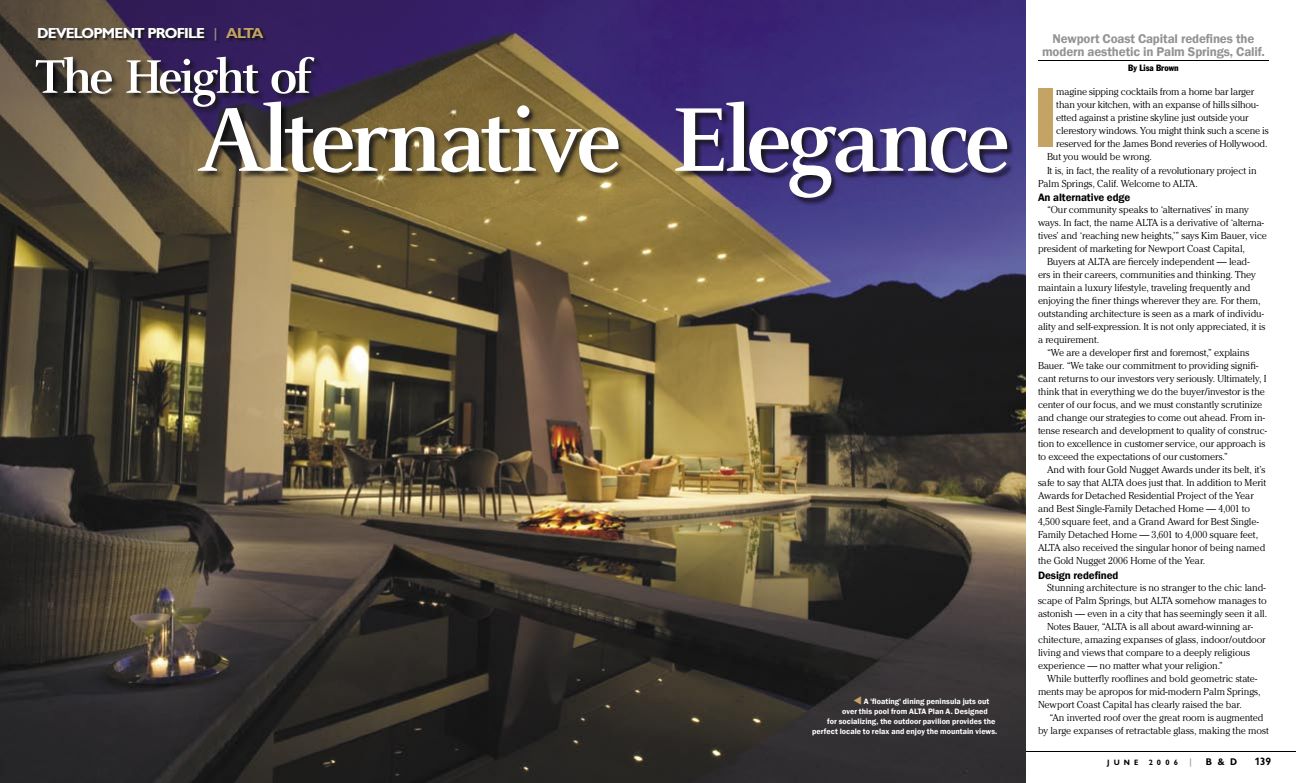
<style>
.page{position:relative;width:1296px;height:783px;background:#fff}
.page>*{position:absolute;margin:0;border:0;box-sizing:border-box;transform-origin:0 0}
.t1{font:700 100px "Celeste";letter-spacing:-.05em;color:#fff}
.t2{font:700 86.4px "Gill Sans";color:#c5a365}
.t3{font:700 52px "Celeste";letter-spacing:-.055em;color:#fff}
.t4{font:15px "Gill Sans Bld";letter-spacing:-.05em;color:#fff;scale:1.1 1}
.t5{font:600 13px/13px "Franklin Gothic";letter-spacing:-.01em;color:#939393;text-align:center}
.t6{font:600 11px "Franklin Gothic";letter-spacing:-.005em;color:#000}
.t7{font:11px "Gill Sans Bld";color:#000}
.t8{font:300 10px "Cheltenham";letter-spacing:-.01em;color:#000}
.t9{font:10px "Gill Sans Bld";color:#000}
.t10{font:condensed 9px "Franklin Gothic";color:#000}
.t11{font:600 8px "Franklin Gothic";letter-spacing:.005em;color:#fff}
.t12{font:8px "Gill Sans Bld";letter-spacing:.525em;color:#000}
.s1{color:#939393}
.s2{color:#c5a365}
.s3{font-size:10px;color:#939393}
</style>
<div class="page">
<hr style="left:648px;top:751px;width:648px;height:1px;background:#000">
<img style="left:0;top:0;width:1026px;height:783px">
<img style="left:37px;top:28px;width:230px;height:16px">
<hr style="left:1038px;top:60px;width:231px;height:1px;background:#000">
<img style="left:35px;top:56px;width:980px;height:150px">
<h3 class="t4" style="left:37px;top:23px;width:208px">DEVELOPMENT PROFILE <span class="s1">|</span> <span class="s2">ALTA</span></h3>
<h3 class="t5" style="left:1042px;top:33px;width:224px">Newport Coast Capital redefines the modern aesthetic in Palm Springs, Calif.</h3>
<p class="t10" style="left:1128px;top:63px;width:52px">By Lisa Brown</p>
<h2 class="t2" style="left:1031px;top:67px;width:30px">I</h2>
<p class="t8" style="left:1056px;top:86px;width:199px">magine sipping cocktails from a home bar larger</p>
<h3 class="t3" style="left:35px;top:48px;width:279px">The Height of</h3>
<h1 class="t1" style="left:197px;top:84px;width:815px">Alternative Elegance</h1>
<p class="t8" style="left:1056px;top:99px;width:204px">than your kitchen, with an expanse of hills silhou-</p>
<p class="t8" style="left:1056px;top:112px;width:194px">etted against a pristine skyline just outside your</p>
<p class="t8" style="left:1056px;top:125px;width:214px">clerestory windows. You might think such a scene is</p>
<p class="t8" style="left:1056px;top:138px;width:213px">reserved for the James Bond reveries of Hollywood.</p>
<p class="t8" style="left:1047px;top:151px;width:106px">But you would be wrong.</p>
<p class="t8" style="left:1047px;top:164px;width:211px">It is, in fact, the reality of a revolutionary project in</p>
<p class="t8" style="left:1038px;top:177px;width:161px">Palm Springs, Calif. Welcome to ALTA.</p>
<p class="t6" style="left:1038px;top:190px;width:94px">An alternative edge</p>
<p class="t8" style="left:1047px;top:203px;width:204px">“Our community speaks to ‘alternatives’ in many</p>
<p class="t8" style="left:1038px;top:216px;width:228px">ways. In fact, the name ALTA is a derivative of ‘alterna-</p>
<p class="t8" style="left:1038px;top:229px;width:231px">tives’ and ‘reaching new heights,’” says Kim Bauer, vice</p>
<p class="t8" style="left:1038px;top:242px;width:208px">president of marketing for Newport Coast Capital,</p>
<p class="t8" style="left:1047px;top:256px;width:204px">Buyers at ALTA are fiercely independent — lead-</p>
<p class="t8" style="left:1038px;top:269px;width:219px">ers in their careers, communities and thinking. They</p>
<p class="t8" style="left:1038px;top:282px;width:214px">maintain a luxury lifestyle, traveling frequently and</p>
<p class="t8" style="left:1038px;top:295px;width:224px">enjoying the finer things wherever they are. For them,</p>
<p class="t8" style="left:1038px;top:308px;width:228px">outstanding architecture is seen as a mark of individu-</p>
<p class="t8" style="left:1038px;top:321px;width:229px">ality and self-expression. It is not only appreciated, it is</p>
<p class="t8" style="left:1038px;top:334px;width:63px">a requirement.</p>
<p class="t8" style="left:1047px;top:347px;width:204px">“We are a developer first and foremost,” explains</p>
<p class="t8" style="left:1038px;top:360px;width:222px">Bauer. “We take our commitment to providing signifi-</p>
<p class="t8" style="left:1038px;top:373px;width:230px">cant returns to our investors very seriously. Ultimately, I</p>
<p class="t8" style="left:1038px;top:386px;width:228px">think that in everything we do the buyer/investor is the</p>
<p class="t8" style="left:1038px;top:399px;width:226px">center of our focus, and we must constantly scrutinize</p>
<p class="t8" style="left:1038px;top:412px;width:228px">and change our strategies to come out ahead. From in-</p>
<p class="t8" style="left:1038px;top:425px;width:230px">tense research and development to quality of construc-</p>
<p class="t8" style="left:1038px;top:438px;width:229px">tion to excellence in customer service, our approach is</p>
<p class="t8" style="left:1038px;top:451px;width:191px">to exceed the expectations of our customers.”</p>
<p class="t8" style="left:1047px;top:464px;width:220px">And with four Gold Nugget Awards under its belt, it’s</p>
<p class="t8" style="left:1038px;top:477px;width:230px">safe to say that ALTA does just that. In addition to Merit</p>
<p class="t8" style="left:1038px;top:490px;width:217px">Awards for Detached Residential Project of the Year</p>
<p class="t8" style="left:1038px;top:503px;width:214px">and Best Single-Family Detached Home — 4,001 to</p>
<p class="t8" style="left:1038px;top:516px;width:222px">4,500 square feet, and a Grand Award for Best Single-</p>
<p class="t8" style="left:1038px;top:529px;width:222px">Family Detached Home — 3,601 to 4,000 square feet,</p>
<p class="t8" style="left:1038px;top:542px;width:229px">ALTA also received the singular honor of being named</p>
<p class="t8" style="left:1038px;top:555px;width:169px">the Gold Nugget 2006 Home of the Year.</p>
<p class="t6" style="left:1038px;top:568px;width:82px">Design redefined</p>
<p class="t8" style="left:1047px;top:581px;width:220px">Stunning architecture is no stranger to the chic land-</p>
<p class="t8" style="left:1038px;top:594px;width:230px">scape of Palm Springs, but ALTA somehow manages to</p>
<p class="t8" style="left:1038px;top:607px;width:231px">astonish — even in a city that has seemingly seen it all.</p>
<p class="t8" style="left:1047px;top:620px;width:208px">Notes Bauer, “ALTA is all about award-winning ar-</p>
<p class="t8" style="left:1038px;top:633px;width:229px">chitecture, amazing expanses of glass, indoor/outdoor</p>
<p class="t8" style="left:1038px;top:646px;width:214px">living and views that compare to a deeply religious</p>
<p class="t8" style="left:1038px;top:660px;width:187px">experience — no matter what your religion.”</p>
<p class="t8" style="left:1047px;top:673px;width:212px">While butterfly rooflines and bold geometric state-</p>
<p class="t8" style="left:1038px;top:686px;width:224px">ments may be apropos for mid-modern Palm Springs,</p>
<p class="t8" style="left:1038px;top:699px;width:205px">Newport Coast Capital has clearly raised the bar.</p>
<p class="t8" style="left:1049px;top:712px;width:216px">“An inverted roof over the great room is augmented</p>
<p class="t8" style="left:1038px;top:725px;width:232px">by large expanses of retractable glass, making the most</p>
<p class="t11" style="left:853px;top:696px;width:138px"><span class="s2">▼</span> A 'floating' dining peninsula juts out</p>
<p class="t11" style="left:842px;top:706px;width:147px">over this pool from ALTA Plan A. Designed</p>
<p class="t11" style="left:827px;top:716px;width:170px">for socializing, the outdoor pavilion provides the</p>
<p class="t11" style="left:812px;top:726px;width:187px">perfect locale to relax and enjoy the mountain views.</p>
<p class="t12" style="left:1107px;top:757px;width:33px">JUNE</p>
<p class="t12" style="left:1149px;top:757px;width:46px">2006 <span class="s3">|</span></p>
<p class="t9" style="left:1206px;top:755px;width:33px">B&amp;D</p>
<p class="t7" style="left:1255px;top:754px;width:18px">139</p>
</div>
